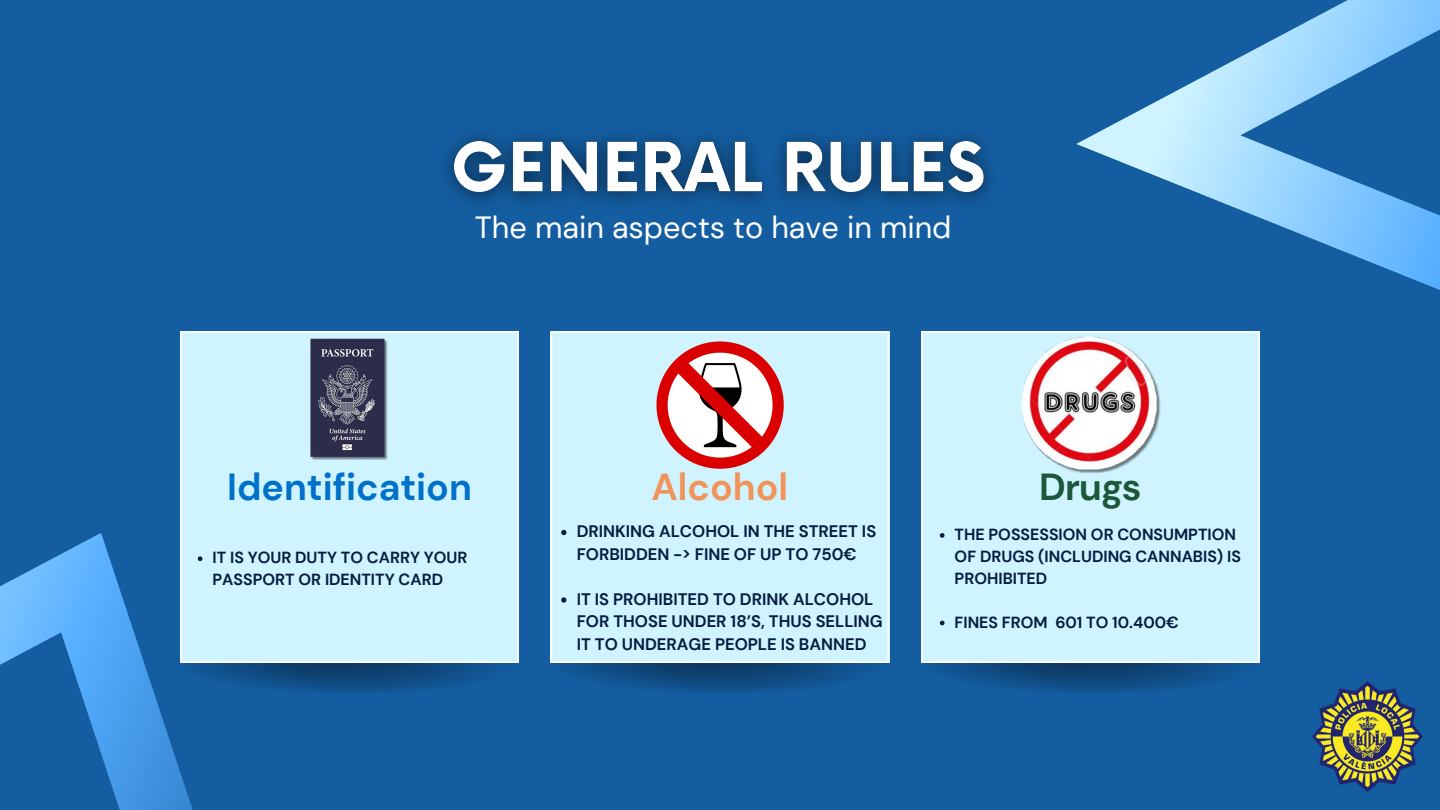
<style>
.page{position:relative;width:1440px;height:810px;background:#145da0}
.page>*{position:absolute;margin:0;border:0;box-sizing:border-box;transform-origin:0 0}
.t1{font:700 37.6px "DM Sans";color:#0071c9}
.t2{font:700 37.6px "DM Sans";color:#f1945b}
.t3{font:700 37.6px "DM Sans";letter-spacing:-.02em;color:#1c5739}
.t4{font:30.6px "DM Sans";color:#fff}
.t5{font:700 16.6px/22.5px "DM Sans";color:#051d40}
.t6{font:700 16.1px/21.9px "DM Sans";color:#051d40}
</style>
<div class="page">
<svg style="left:0;top:533px;width:193px;height:277px"></svg>
<img style="left:179px;top:662px;width:340px;height:34px">
<img style="left:550px;top:662px;width:340px;height:29px">
<img style="left:922px;top:662px;width:338px;height:29px">
<div style="left:180px;top:331px;width:339px;height:331px;background:#cff4ff"></div>
<div style="left:551px;top:331px;width:338px;height:331px;background:#cff4ff"></div>
<div style="left:921px;top:331px;width:339px;height:331px;background:#cff4ff"></div>
<svg style="left:1075px;top:0;width:365px;height:411px"></svg>
<img style="left:310px;top:337px;width:78px;height:125px">
<svg style="left:655px;top:340px;width:130px;height:130px;background:#da9b9d"></svg>
<img style="left:1021px;top:336px;width:141px;height:138px">
<svg style="left:198px;top:556px;width:4px;height:5px"></svg>
<img style="left:445px;top:135px;width:547px;height:68px">
<svg style="left:561px;top:530px;width:5px;height:5px"></svg>
<svg style="left:561px;top:597px;width:5px;height:6px"></svg>
<svg style="left:940px;top:533px;width:5px;height:5px"></svg>
<svg style="left:940px;top:621px;width:5px;height:4px"></svg>
<img style="left:1313px;top:681px;width:110px;height:110px">
<h2 class="t4" style="left:475px;top:208px;width:478px">The main aspects to have in mind</h2>
<h1 class="t1" style="left:227px;top:463px;width:246px">Identification</h1>
<p class="t6" style="left:213px;top:547px;width:257px">IT IS YOUR DUTY TO CARRY YOUR<br>PASSPORT OR IDENTITY CARD</p>
<h1 class="t2" style="left:651px;top:463px;width:138px">Alcohol</h1>
<h1 class="t3" style="left:1039px;top:463px;width:104px">Drugs</h1>
<p class="t6" style="left:955px;top:524px;width:288px">THE POSSESSION OR CONSUMPTION<br>OF DRUGS (INCLUDING CANNABIS) IS<br>PROHIBITED</p>
<p class="t6" style="left:955px;top:611px;width:226px">FINES FROM 601 TO 10.400€</p>
<p class="t5" style="left:577px;top:520px;width:301px">DRINKING ALCOHOL IN THE STREET IS<br>FORBIDDEN -&gt; FINE OF UP TO 750€</p>
<p class="t5" style="left:577px;top:588px;width:308px">IT IS PROHIBITED TO DRINK ALCOHOL<br>FOR THOSE UNDER 18’S, THUS SELLING<br>IT TO UNDERAGE PEOPLE IS BANNED</p>
</div>
